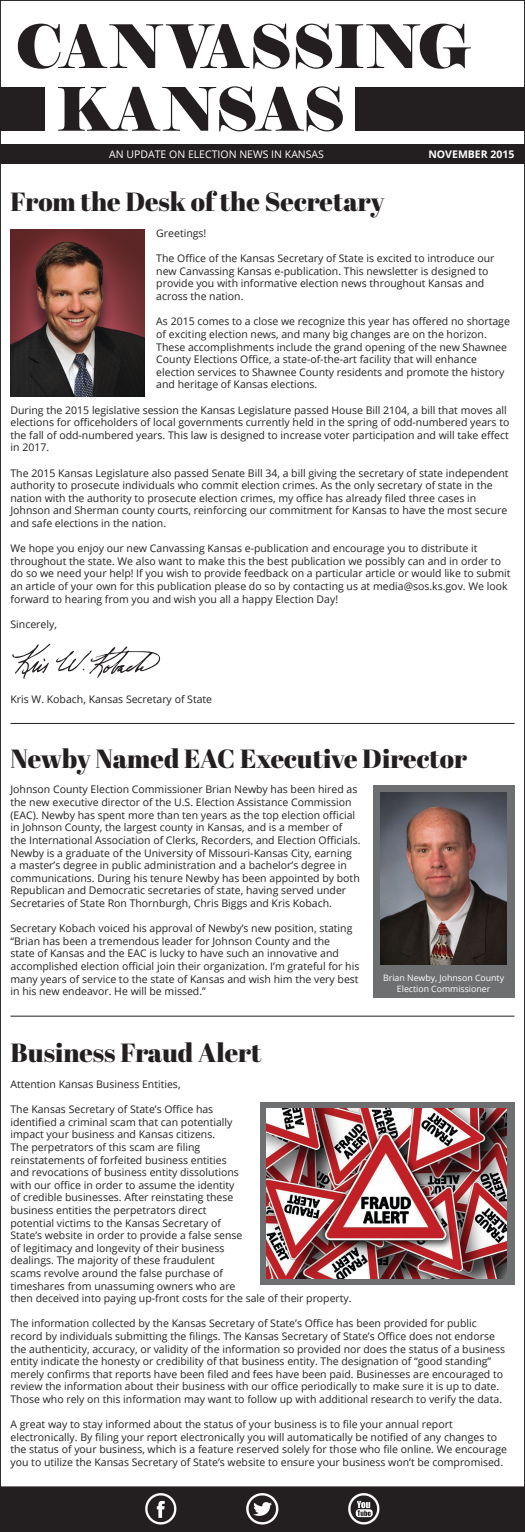
<style>
.page{position:relative;width:525px;height:1532px;background:#fff}
.page>*{position:absolute;margin:0;border:0;box-sizing:border-box;transform-origin:0 0}
.t1{font:26.25px "Abril Fatface";color:#231f20}
.t2{font:10.5px/12.6px "Open Sans";color:#231f20}
.t3{font:10.5px "Open Sans";color:#fff}
.t4{font:700 10.5px "Open Sans";color:#fff}
.t5{font:8.75px/10.5px "Open Sans";color:#fff;text-align:center}
</style>
<div class="page">
<svg style="left:18px;top:24px;width:272px;height:45px"></svg>
<svg style="left:296px;top:24px;width:175px;height:45px"></svg>
<svg style="left:58px;top:86px;width:285px;height:45px"></svg>
<div style="left:355px;top:87px;width:170px;height:44px;background:#231f20"></div>
<div style="left:0;top:87px;width:45px;height:44px;background:#231f20"></div>
<div style="left:0;top:144px;width:332px;height:20px;background:#231f20"></div>
<div style="left:332px;top:144px;width:193px;height:20px;background:#231f20"></div>
<img style="left:10px;top:229px;width:134px;height:167px">
<svg style="left:12px;top:643px;width:148px;height:36px"></svg>
<hr style="left:10px;top:723px;width:504px;height:1px;background:#231f20">
<hr style="left:10px;top:1015px;width:504px;height:1px;background:#231f20">
<div style="left:373px;top:785px;width:141px;height:189px;background:#6d6f71"></div>
<img style="left:381px;top:792px;width:126px;height:173px">
<div style="left:260px;top:1102px;width:254px;height:182px;background:#6d6f71"></div>
<img style="left:267px;top:1108px;width:240px;height:170px">
<div style="left:373px;top:965px;width:141px;height:32px;background:#6d6f71"></div>
<div style="left:0;top:1486px;width:525px;height:45px;background:#231f20"></div>
<div style="left:0;top:1486px;width:525px;height:45px;border:1px solid #231f20"></div>
<img style="left:145px;top:1493px;width:32px;height:31px">
<img style="left:247px;top:1493px;width:31px;height:31px">
<img style="left:348px;top:1493px;width:32px;height:31px">
<p class="t3" style="left:109px;top:147px;width:216px">AN UPDATE ON ELECTION NEWS IN KANSAS</p>
<p class="t4" style="left:428px;top:147px;width:88px">NOVEMBER 2015</p>
<p class="t1" style="left:10px;top:183px;width:375px">From the Desk of the Secretary</p>
<p class="t2" style="left:156px;top:227px;width:52px">Greetings!</p>
<p class="t2" style="left:156px;top:252px;width:340px">The Office of the Kansas Secretary of State is excited to introduce our new Canvassing Kansas e-publication. This newsletter is designed to provide you with informative election news throughout Kansas and across the nation.</p>
<p class="t2" style="left:156px;top:315px;width:355px">As 2015 comes to a close we recognize this year has offered no shortage of exciting election news, and many big changes are on the horizon.<br>These accomplishments include the grand opening of the new Shawnee County Elections Office, a state-of-the-art facility that will enhance election services to Shawnee County residents and promote the history and heritage of Kansas elections.</p>
<p class="t2" style="left:10px;top:403px;width:500px">During the 2015 legislative session the Kansas Legislature passed House Bill 2104, a bill that moves all elections for officeholders of local governments currently held in the spring of odd-numbered years to the fall of odd-numbered years. This law is designed to increase voter participation and will take effect in 2017.</p>
<p class="t2" style="left:10px;top:466px;width:500px">The 2015 Kansas Legislature also passed Senate Bill 34, a bill giving the secretary of state independent authority to prosecute individuals who commit election crimes. As the only secretary of state in the nation with the authority to prosecute election crimes, my office has already filed three cases in Johnson and Sherman county courts, reinforcing our commitment for Kansas to have the most secure and safe elections in the nation.</p>
<p class="t2" style="left:10px;top:542px;width:502px">We hope you enjoy our new Canvassing Kansas e-publication and encourage you to distribute it throughout the state. We also want to make this the best publication we possibly can and in order to do so we need your help! If you wish to provide feedback on a particular article or would like to submit an article of your own for this publication please do so by contacting us at media@sos.ks.gov. We look forward to hearing from you and wish you all a happy Election Day!</p>
<p class="t2" style="left:10px;top:617px;width:48px">Sincerely,</p>
<p class="t2" style="left:10px;top:693px;width:203px">Kris W. Kobach, Kansas Secretary of State</p>
<p class="t1" style="left:10px;top:740px;width:458px">Newby Named EAC Executive Director</p>
<p class="t2" style="left:10px;top:783px;width:351px">Johnson County Election Commissioner Brian Newby has been hired as the new executive director of the U.S. Election Assistance Commission (EAC). Newby has spent more than ten years as the top election official in Johnson County, the largest county in Kansas, and is a member of the International Association of Clerks, Recorders, and Election Officials.<br>Newby is a graduate of the University of Missouri-Kansas City, earning<br>a master’s degree in public administration and a bachelor’s degree in communications. During his tenure Newby has been appointed by both Republican and Democratic secretaries of state, having served under Secretaries of State Ron Thornburgh, Chris Biggs and Kris Kobach.</p>
<p class="t2" style="left:10px;top:921px;width:350px">Secretary Kobach voiced his approval of Newby’s new position, stating “Brian has been a tremendous leader for Johnson County and the<br>state of Kansas and the EAC is lucky to have such an innovative and accomplished election official join their organization. I’m grateful for his many years of service to the state of Kansas and wish him the very best in his new endeavor. He will be missed.”</p>
<p class="t1" style="left:10px;top:1034px;width:253px">Business Fraud Alert</p>
<p class="t5" style="left:383px;top:972px;width:122px">Brian Newby, Johnson County<br>Election Commissioner</p>
<p class="t2" style="left:10px;top:1077px;width:172px">Attention Kansas Business Entities,</p>
<p class="t2" style="left:10px;top:1102px;width:343px">The Kansas Secretary of State’s Office has<br>identified a criminal scam that can potentially<br>impact your business and Kansas citizens.<br>The perpetrators of this scam are filing<br>reinstatements of forfeited business entities<br>and revocations of business entity dissolutions<br>with our office in order to assume the identity<br>of credible businesses. After reinstating these<br>business entities the perpetrators direct<br>potential victims to the Kansas Secretary of<br>State’s website in order to provide a false sense<br>of legitimacy and longevity of their business<br>dealings. The majority of these fraudulent<br>scams revolve around the false purchase of<br>timeshares from unassuming owners who are<br>then deceived into paying up-front costs for the sale of their property.</p>
<p class="t2" style="left:10px;top:1316px;width:496px">The information collected by the Kansas Secretary of State’s Office has been provided for public record by individuals submitting the filings. The Kansas Secretary of State’s Office does not endorse the authenticity, accuracy, or validity of the information so provided nor does the status of a business entity indicate the honesty or credibility of that business entity. The designation of “good standing” merely confirms that reports have been filed and fees have been paid. Businesses are encouraged to review the information about their business with our office periodically to make sure it is up to date.<br>Those who rely on this information may want to follow up with additional research to verify the data.</p>
<p class="t2" style="left:10px;top:1417px;width:498px">A great way to stay informed about the status of your business is to file your annual report electronically. By filing your report electronically you will automatically be notified of any changes to the status of your business, which is a feature reserved solely for those who file online. We encourage you to utilize the Kansas Secretary of State’s website to ensure your business won’t be compromised.</p>
</div>
